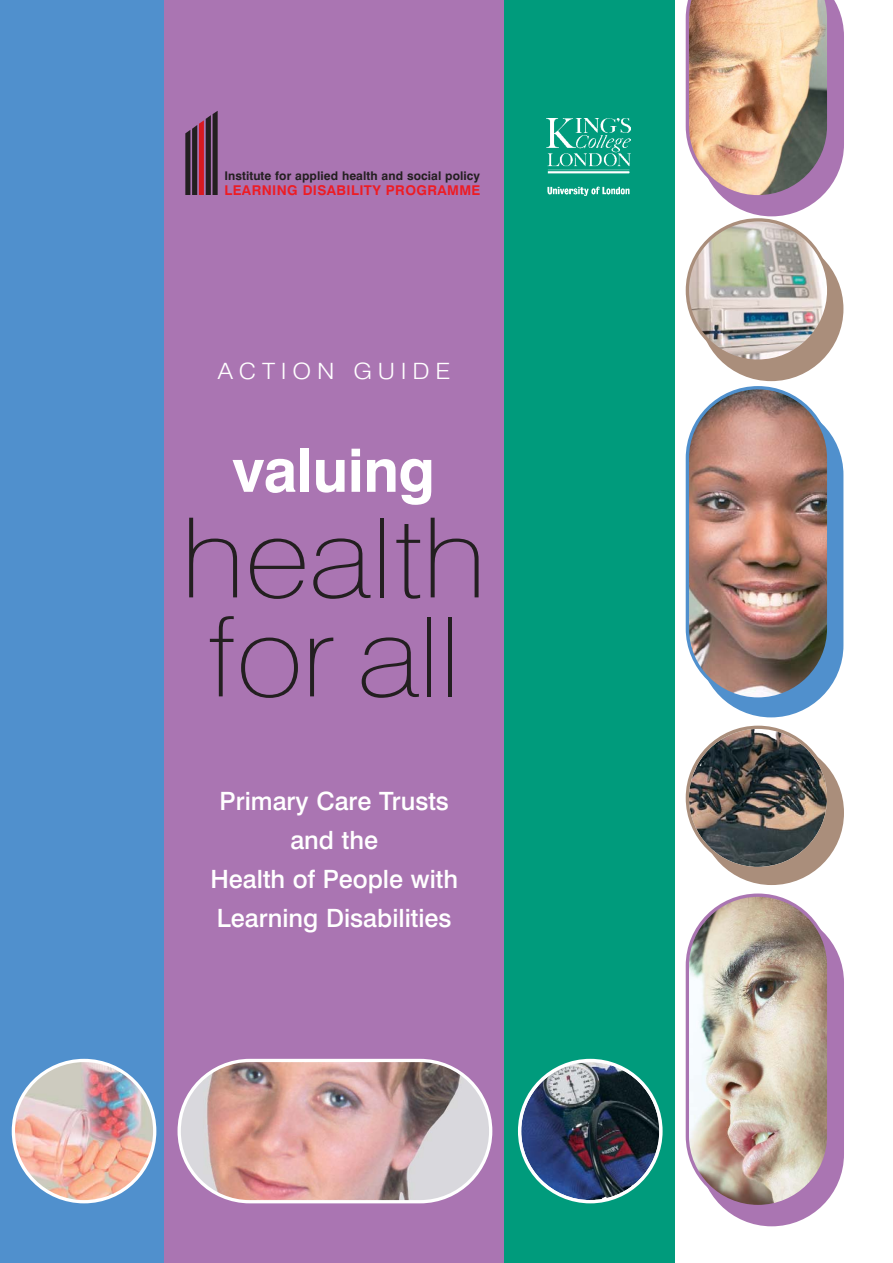
<style>
.page{position:relative;width:893px;height:1263px;background:#fff}
.page>*{position:absolute;margin:0;border:0;box-sizing:border-box;transform-origin:0 0}
.t1{font:100 111px/99px "Swiss 721 BT";letter-spacing:-.005em;color:#231f20;scale:1.12 1}
.t2{font:700 60px "Swiss 721 BT";letter-spacing:-.01em;color:#fff}
.t3{font:500 25.2px/39px "Swiss 721 BT";color:#fff;text-align:center}
.t4{font:300 22.5px "Swiss 721 BT";letter-spacing:.235em;color:#fff;scale:1.1 1}
.t5{font:700 13.5px "Swiss 721 BT";letter-spacing:.03em;color:#ed1c24}
.t6{font:700 12px "Swiss 721 BT";letter-spacing:.005em;color:#231f20}
</style>
<div class="page">
<div style="left:0;top:0;width:164px;height:1263px;background:#5090cd"></div>
<div style="left:164px;top:0;width:340px;height:1263px;background:#aa75b2"></div>
<div style="left:504px;top:0;width:170px;height:1263px;background:#009b7c"></div>
<svg style="left:725px;top:433px;width:118px;height:284px"></svg>
<img style="left:546px;top:119px;width:84px;height:77px">
<svg style="left:185px;top:111px;width:33px;height:84px"></svg>
<img style="left:685px;top:386px;width:145px;height:315px">
<svg style="left:685px;top:726px;width:159px;height:159px"></svg>
<img style="left:177px;top:1059px;width:315px;height:144px">
<img style="left:12px;top:1059px;width:144px;height:144px">
<img style="left:685px;top:0;width:159px;height:381px">
<svg style="left:723px;top:940px;width:121px;height:286px"></svg>
<img style="left:685px;top:894px;width:145px;height:314px">
<img style="left:518px;top:1059px;width:144px;height:144px">
<p class="t6" style="left:224px;top:172px;width:257px">Institute for applied health and social policy</p>
<p class="t5" style="left:224px;top:186px;width:257px">LEARNING DISABILITY PROGRAMME</p>
<p class="t4" style="left:218px;top:363px;width:213px">ACTION GUIDE</p>
<h2 class="t2" style="left:232px;top:449px;width:204px">valuing</h2>
<h1 class="t1" style="left:180px;top:518px;width:275px">health for all</h1>
<p class="t3" style="left:210px;top:784px;width:249px">Primary Care Trusts and the<br>Health of People with<br>Learning Disabilities</p>
</div>
